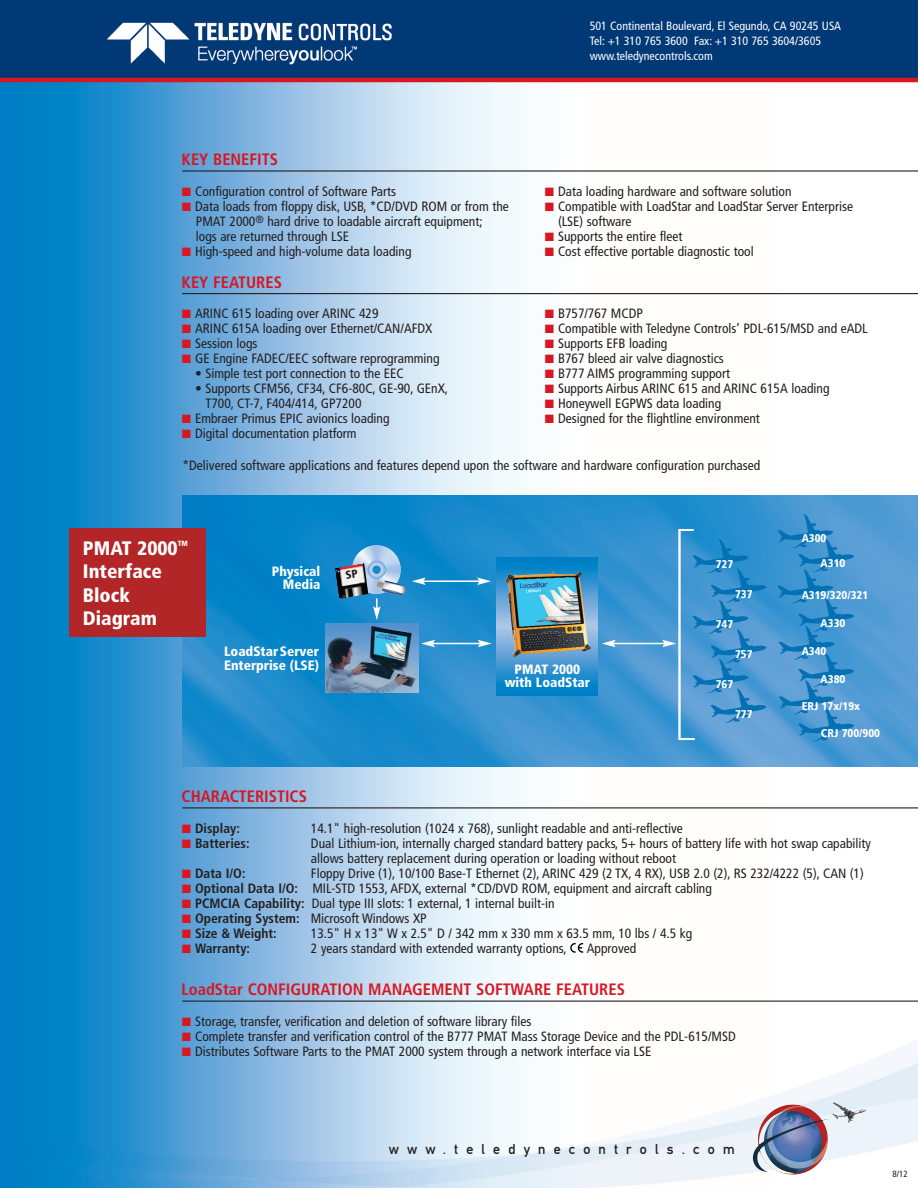
<style>
.page{position:relative;width:918px;height:1188px;background:#fff}
.page>*{position:absolute;margin:0;border:0;box-sizing:border-box;transform-origin:0 0}
.t1{font:900 condensed 19.5px/23.4px "Frutiger";color:#fff}
.t2{font:700 condensed 16.5px "Frutiger";color:#d71722}
.t3{font:15px "Mittelschrift";letter-spacing:.545em;color:#231f20}
.t4{font:condensed 13.5px/15px "Frutiger";color:#231f20}
.t5{font:900 condensed 13.5px/13.5px "Frutiger";color:#fff}
.t6{font:700 condensed 13.5px "Frutiger";color:#231f20}
.t7{font:condensed 12px/15px "Frutiger";color:#fff}
.t8{font:900 condensed 11.25px "Frutiger";color:#fff}
.t9{font:condensed 9px "Frutiger";color:#231f20}
.t10{font:900 condensed 7.5px "Frutiger";color:#fff}
.s1{font-family:"Mathematical Pi Six";font-stretch:normal;font-size:12px;color:#d71722}
.s2{font-family:"Mathematical Pi Six";font-weight:400;font-stretch:normal;font-size:12px;color:#d71722}
.s3{font-weight:700}
</style>
<div class="page">
<img style="left:0;top:82px;width:918px;height:1106px">
<img style="left:182px;top:495px;width:736px;height:272px">
<div style="left:0;top:0;width:918px;height:81px;background:#013976"></div>
<div style="left:69px;top:529px;width:137px;height:108px;background:#b32627"></div>
<hr style="left:0;top:78px;width:918px;height:4px;background:#d71722">
<img style="left:850px;top:1109px;width:16px;height:3px">
<hr style="left:182px;top:1001px;width:736px;height:1px;background:#231f20">
<hr style="left:182px;top:807px;width:736px;height:1px;background:#231f20">
<hr style="left:182px;top:170px;width:736px;height:2px;background:#231f20">
<hr style="left:182px;top:293px;width:736px;height:1px;background:#231f20">
<img style="left:107px;top:22px;width:285px;height:43px">
<hr style="left:423px;top:580px;width:57px;height:2px;background:#fff">
<svg style="left:477px;top:577px;width:14px;height:8px"></svg>
<svg style="left:412px;top:577px;width:14px;height:8px"></svg>
<svg style="left:373px;top:598px;width:8px;height:22px"></svg>
<img style="left:351px;top:545px;width:50px;height:49px">
<hr style="left:432px;top:643px;width:48px;height:1px;background:#fff">
<svg style="left:478px;top:640px;width:14px;height:7px"></svg>
<svg style="left:421px;top:640px;width:14px;height:7px"></svg>
<hr style="left:613px;top:643px;width:52px;height:1px;background:#fff">
<svg style="left:602px;top:640px;width:14px;height:7px"></svg>
<img style="left:376px;top:580px;width:30px;height:16px">
<img style="left:696px;top:539px;width:53px;height:34px">
<img style="left:710px;top:569px;width:57px;height:34px">
<img style="left:696px;top:600px;width:53px;height:34px">
<img style="left:696px;top:659px;width:53px;height:34px">
<img style="left:710px;top:689px;width:57px;height:34px">
<img style="left:710px;top:629px;width:57px;height:34px">
<img style="left:777px;top:514px;width:56px;height:34px">
<img style="left:798px;top:538px;width:56px;height:34px">
<img style="left:777px;top:569px;width:56px;height:34px">
<img style="left:779px;top:626px;width:56px;height:34px">
<img style="left:798px;top:653px;width:56px;height:34px">
<img style="left:779px;top:680px;width:56px;height:34px">
<img style="left:798px;top:707px;width:56px;height:34px">
<img style="left:798px;top:597px;width:56px;height:35px">
<svg style="left:662px;top:528px;width:34px;height:213px;background:#54a0d5"></svg>
<svg style="left:496px;top:557px;width:102px;height:138px;background:#2b90ce"></svg>
<img style="left:505px;top:572px;width:86px;height:85px">
<img style="left:335px;top:563px;width:33px;height:36px">
<img style="left:326px;top:623px;width:92px;height:70px">
<svg style="left:570px;top:943px;width:13px;height:10px"></svg>
<svg style="left:346px;top:569px;width:12px;height:10px"></svg>
<p class="t7" style="left:590px;top:20px;width:253px">501 Continental Boulevard, El Segundo, CA 90245 USA<br>Tel: +1 310 765 3600 Fax: +1 310 765 3604/3605 www.teledynecontrols.com</p>
<p class="t2" style="left:182px;top:153px;width:98px">KEY BENEFITS</p>
<p class="t4" style="left:182px;top:185px;width:216px"><span class="s1">-</span> Configuration control of Software Parts</p>
<p class="t4" style="left:196px;top:200px;width:315px;text-indent:-14px"><span class="s1">-</span> Data loads from floppy disk, USB, *CD/DVD ROM or from the<br>PMAT 2000<sup>®</sup> hard drive to loadable aircraft equipment;<br>logs are returned through LSE</p>
<p class="t4" style="left:182px;top:245px;width:231px"><span class="s1">-</span> High-speed and high-volume data loading</p>
<p class="t2" style="left:182px;top:275px;width:102px">KEY FEATURES</p>
<p class="t4" style="left:182px;top:307px;width:198px"><span class="s1">-</span> ARINC 615 loading over ARINC 429</p>
<p class="t4" style="left:182px;top:322px;width:252px"><span class="s1">-</span> ARINC 615A loading over Ethernet/CAN/AFDX</p>
<p class="t4" style="left:182px;top:337px;width:78px"><span class="s1">-</span> Session logs</p>
<p class="t4" style="left:182px;top:352px;width:259px"><span class="s1">-</span> GE Engine FADEC/EEC software reprogramming</p>
<p class="t4" style="left:195px;top:367px;width:210px">• Simple test port connection to the EEC</p>
<p class="t4" style="left:205px;top:382px;width:244px;text-indent:-10px">• Supports CFM56, CF34, CF6-80C, GE-90, GEnX,<br>T700, CT-7, F404/414, GP7200</p>
<p class="t4" style="left:182px;top:412px;width:209px"><span class="s1">-</span> Embraer Primus EPIC avionics loading</p>
<p class="t4" style="left:182px;top:427px;width:177px"><span class="s1">-</span> Digital documentation platform</p>
<p class="t4" style="left:545px;top:185px;width:249px"><span class="s1">-</span> Data loading hardware and software solution</p>
<p class="t4" style="left:558px;top:200px;width:296px;text-indent:-14px"><span class="s1">-</span> Compatible with LoadStar and LoadStar Server Enterprise (LSE) software</p>
<p class="t4" style="left:545px;top:230px;width:139px"><span class="s1">-</span> Supports the entire fleet</p>
<p class="t4" style="left:545px;top:245px;width:211px"><span class="s1">-</span> Cost effective portable diagnostic tool</p>
<p class="t4" style="left:545px;top:307px;width:100px"><span class="s1">-</span> B757/767 MCDP</p>
<p class="t4" style="left:545px;top:322px;width:325px"><span class="s1">-</span> Compatible with Teledyne Controls’ PDL-615/MSD and eADL</p>
<p class="t4" style="left:545px;top:337px;width:124px"><span class="s1">-</span> Supports EFB loading</p>
<p class="t4" style="left:545px;top:352px;width:181px"><span class="s1">-</span> B767 bleed air valve diagnostics</p>
<p class="t4" style="left:545px;top:367px;width:187px"><span class="s1">-</span> B777 AIMS programming support</p>
<p class="t4" style="left:545px;top:382px;width:287px"><span class="s1">-</span> Supports Airbus ARINC 615 and ARINC 615A loading</p>
<p class="t4" style="left:545px;top:397px;width:178px"><span class="s1">-</span> Honeywell EGPWS data loading</p>
<p class="t4" style="left:545px;top:412px;width:217px"><span class="s1">-</span> Designed for the flightline environment</p>
<p class="t4" style="left:183px;top:458px;width:579px">*Delivered software applications and features depend upon the software and hardware configuration purchased</p>
<h1 class="t1" style="left:83px;top:538px;width:96px">PMAT 2000</h1>
<p class="t10" style="left:178px;top:540px;width:12px">TM</p>
<h1 class="t1" style="left:83px;top:562px;width:81px">Interface<br>Block<br>Diagram</h1>
<p class="t5" style="left:272px;top:565px;width:50px;text-align:right">Physical<br>Media</p>
<p class="t5" style="left:224px;top:646px;width:96px">LoadStarServer<br>Enterprise (LSE)</p>
<p class="t5" style="left:505px;top:663px;width:87px;text-align:center">PMAT 2000 with LoadStar</p>
<p class="t8" style="left:716px;top:560px;width:19px">727</p>
<p class="t8" style="left:735px;top:590px;width:19px">737</p>
<p class="t8" style="left:716px;top:620px;width:19px">747</p>
<p class="t8" style="left:735px;top:650px;width:19px">757</p>
<p class="t8" style="left:716px;top:680px;width:19px">767</p>
<p class="t8" style="left:735px;top:710px;width:19px">777</p>
<p class="t8" style="left:802px;top:534px;width:26px">A300</p>
<p class="t8" style="left:821px;top:559px;width:26px">A310</p>
<p class="t8" style="left:802px;top:590px;width:68px">A319/320/321</p>
<p class="t8" style="left:821px;top:618px;width:26px">A330</p>
<p class="t8" style="left:802px;top:647px;width:26px">A340</p>
<p class="t8" style="left:821px;top:675px;width:26px">A380</p>
<p class="t8" style="left:802px;top:702px;width:60px">ERJ 17x/19x</p>
<p class="t8" style="left:821px;top:728px;width:61px">CRJ 700/900</p>
<p class="t2" style="left:182px;top:790px;width:127px">CHARACTERISTICS</p>
<p class="t6" style="left:182px;top:822px;width:60px"><span class="s2">-</span> Display:</p>
<p class="t4" style="left:311px;top:821px;width:373px">14.1" high-resolution (1024 x 768), sunlight readable and anti-reflective</p>
<p class="t6" style="left:182px;top:837px;width:70px"><span class="s2">-</span> Batteries:</p>
<p class="t4" style="left:311px;top:836px;width:562px">Dual Lithium-ion, internally charged standard battery packs, 5+ hours of battery life with hot swap capability allows battery replacement during operation or loading without reboot</p>
<p class="t6" style="left:182px;top:867px;width:65px"><span class="s2">-</span> Data I/O:</p>
<p class="t4" style="left:311px;top:866px;width:554px">Floppy Drive (1), 10/100 Base-T Ethernet (2), ARINC 429 (2 TX, 4 RX), USB 2.0 (2), RS 232/4222 (5), CAN (1)</p>
<p class="t4" style="left:182px;top:881px;width:532px"><span class="s1">-</span> <span class="s3">Optional Data I/O:</span> MIL-STD 1553, AFDX, external *CD/DVD ROM, equipment and aircraft cabling</p>
<p class="t4" style="left:182px;top:896px;width:374px"><span class="s1">-</span> <span class="s3">PCMCIA Capability:</span> Dual type III slots: 1 external, 1 internal built-in</p>
<p class="t4" style="left:182px;top:911px;width:247px"><span class="s1">-</span> <span class="s3">Operating System:</span> Microsoft Windows XP</p>
<p class="t6" style="left:182px;top:927px;width:97px"><span class="s2">-</span> Size &amp; Weight:</p>
<p class="t4" style="left:311px;top:926px;width:383px">13.5" H x 13" W x 2.5" D / 342 mm x 330 mm x 63.5 mm, 10 lbs / 4.5 kg</p>
<p class="t6" style="left:182px;top:942px;width:70px"><span class="s2">-</span> Warranty:</p>
<p class="t4" style="left:311px;top:941px;width:257px">2 years standard with extended warranty options,</p>
<p class="t4" style="left:587px;top:941px;width:51px">Approved</p>
<p class="t2" style="left:182px;top:983px;width:445px">LoadStar CONFIGURATION MANAGEMENT SOFTWARE FEATURES</p>
<p class="t4" style="left:182px;top:1015px;width:351px"><span class="s1">-</span> Storage, transfer, verification and deletion of software library files</p>
<p class="t4" style="left:182px;top:1030px;width:556px"><span class="s1">-</span> Complete transfer and verification control of the B777 PMAT Mass Storage Device and the PDL-615/MSD</p>
<p class="t4" style="left:182px;top:1045px;width:471px"><span class="s1">-</span> Distributes Software Parts to the PMAT 2000 system through a network interface via LSE</p>
<p class="t3" style="left:389px;top:1144px;width:347px">www.teledynecontrols.com</p>
<p class="t9" style="left:892px;top:1170px;width:17px">8/12</p>
</div>
